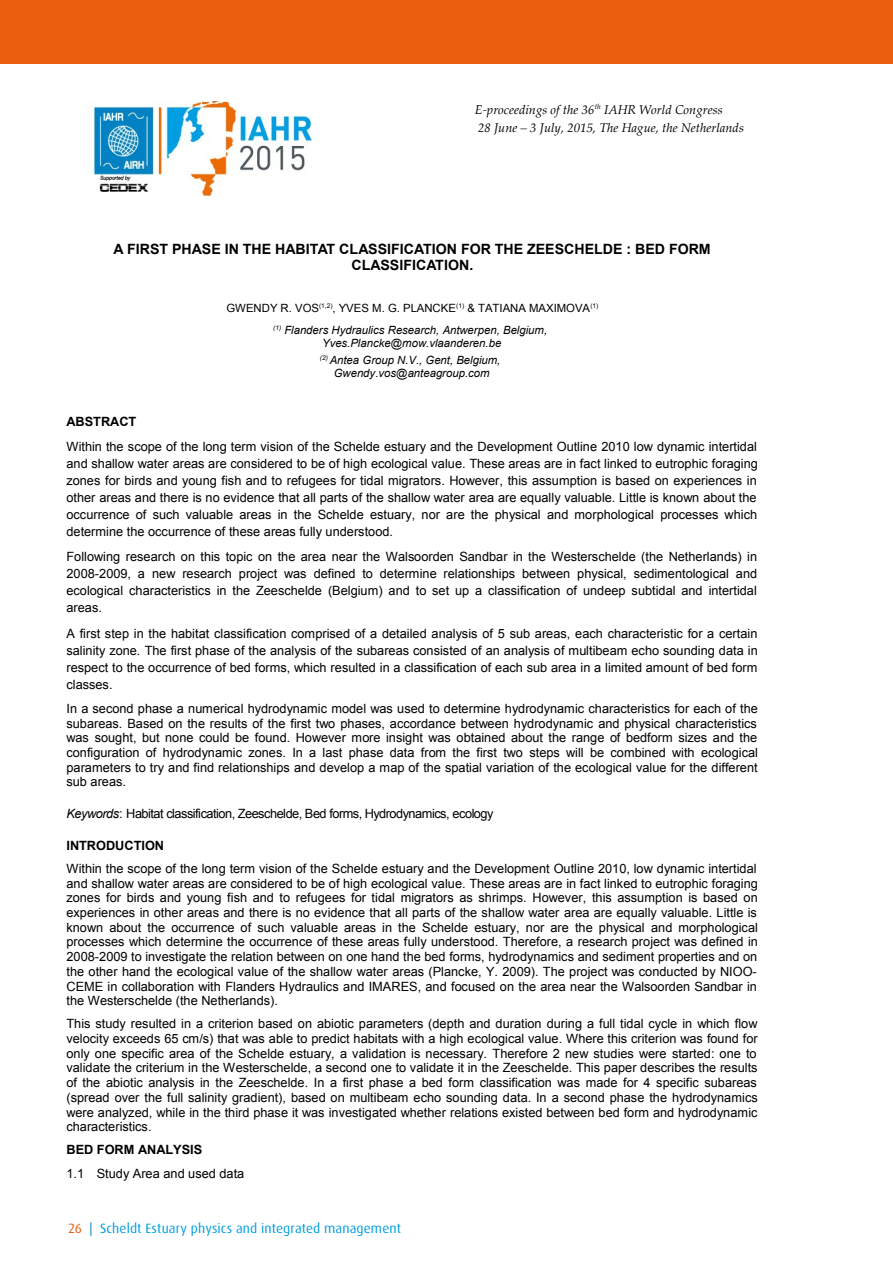
<style>
.page{position:relative;width:893px;height:1263px;background:#fff}
.page>*{position:absolute;margin:0;border:0;box-sizing:border-box;transform-origin:0 0}
.t1{font:700 14.25px/16.4px "Arial";color:#000;text-align:center}
.t2{font:13.5px "Dax";letter-spacing:.01em;color:#009ee0}
.t3{font:12.75px/14.7px "Arial";color:#000;text-align:justify}
.t4{font:italic 12.75px/17.1px "Palatino Linotype";color:#000}
.t5{font:12.75px "Arial";letter-spacing:-.035em;color:#000}
.t6{font:700 12.75px "Arial";color:#000}
.t7{font:italic 11.4px/21.6px "Arial";letter-spacing:-.005em;color:#000;text-align:center}
.s1{font-style:normal}
.s2{font-style:italic}
.s3{color:#ea5d0e}
.s4{color:#008bc0}
</style>
<div class="page">
<img style="left:86px;top:101px;width:226px;height:94px">
<div style="left:0;top:0;width:893px;height:64px;background:#ea5d0e"></div>
<p class="t4" style="left:475px;top:103px;width:271px">E-proceedings of the 36<sup>th</sup> IAHR World Congress<br>28 June – 3 July, 2015, The Hague, the Netherlands</p>
<p class="t1" style="left:114px;top:241px;width:599px">A FIRST PHASE IN THE HABITAT CLASSIFICATION FOR THE ZEESCHELDE : BED FORM<br>CLASSIFICATION.</p>
<p class="t7" style="left:226px;top:299px;width:373px"><span class="s1">GWENDY R. VOS</span><sup>(1,2)</sup><span class="s1">, YVES M. G. PLANCKE</span><sup>(1)</sup> <span class="s1">&amp; TATIANA MAXIMOVA</span><sup>(1) </sup><sup>(1)</sup> Flanders Hydraulics Research, Antwerpen, Belgium,</p>
<p class="t7" style="left:320px;top:335px;width:183px;line-height:17.2px;text-align:left">Yves.Plancke@mow.vlaanderen.be <sup>(2)</sup> Antea Group N.V., Gent, Belgium,</p>
<p class="t7" style="left:334px;top:364px;width:157px">Gwendy.vos@anteagroup.com</p>
<p class="t6" style="left:66px;top:414px;width:71px">ABSTRACT</p>
<p class="t3" style="left:66px;top:439px;width:693px;line-height:17px">Within the scope of the long term vision of the Schelde estuary and the Development Outline 2010 low dynamic intertidal and shallow water areas are considered to be of high ecological value. These areas are in fact linked to eutrophic foraging zones for birds and young fish and to refugees for tidal migrators. However, this assumption is based on experiences in other areas and there is no evidence that all parts of the shallow water area are equally valuable. Little is known about the occurrence of such valuable areas in the Schelde estuary, nor are the physical and morphological processes which determine the occurrence of these areas fully understood.</p>
<p class="t3" style="left:66px;top:549px;width:692px;line-height:17px">Following research on this topic on the area near the Walsoorden Sandbar in the Westerschelde (the Netherlands) in 2008-2009, a new research project was defined to determine relationships between physical, sedimentological and ecological characteristics in the Zeeschelde (Belgium) and to set up a classification of undeep subtidal and intertidal areas.</p>
<p class="t3" style="left:66px;top:626px;width:693px;line-height:17px">A first step in the habitat classification comprised of a detailed analysis of 5 sub areas, each characteristic for a certain salinity zone. The first phase of the analysis of the subareas consisted of an analysis of multibeam echo sounding data in respect to the occurrence of bed forms, which resulted in a classification of each sub area in a limited amount of bed form classes.</p>
<p class="t3" style="left:66px;top:702px;width:693px">In a second phase a numerical hydrodynamic model was used to determine hydrodynamic characteristics for each of the subareas. Based on the results of the first two phases, accordance between hydrodynamic and physical characteristics was sought, but none could be found. However more insight was obtained about the range of bedform sizes and the configuration of hydrodynamic zones. In a last phase data from the first two steps will be combined with ecological parameters to try and find relationships and develop a map of the spatial variation of the ecological value for the different sub areas.</p>
<p class="t5" style="left:66px;top:809px;width:429px"><span class="s2">Keywords</span>: Habitat classification, Zeeschelde, Bed forms, Hydrodynamics, ecology</p>
<p class="t6" style="left:66px;top:838px;width:99px">INTRODUCTION</p>
<p class="t3" style="left:66px;top:862px;width:693px">Within the scope of the long term vision of the Schelde estuary and the Development Outline 2010, low dynamic intertidal and shallow water areas are considered to be of high ecological value. These areas are in fact linked to eutrophic foraging zones for birds and young fish and to refugees for tidal migrators as shrimps. However, this assumption is based on experiences in other areas and there is no evidence that all parts of the shallow water area are equally valuable. Little is known about the occurrence of such valuable areas in the Schelde estuary, nor are the physical and morphological processes which determine the occurrence of these areas fully understood. Therefore, a research project was defined in 2008-2009 to investigate the relation between on one hand the bed forms, hydrodynamics and sediment properties and on the other hand the ecological value of the shallow water areas (Plancke, Y. 2009). The project was conducted by NIOO-CEME in collaboration with Flanders Hydraulics and IMARES, and focused on the area near the Walsoorden Sandbar in the Westerschelde (the Netherlands).</p>
<p class="t3" style="left:66px;top:1018px;width:693px">This study resulted in a criterion based on abiotic parameters (depth and duration during a full tidal cycle in which flow velocity exceeds 65 cm/s) that was able to predict habitats with a high ecological value. Where this criterion was found for only one specific area of the Schelde estuary, a validation is necessary. Therefore 2 new studies were started: one to validate the criterium in the Westerschelde, a second one to validate it in the Zeeschelde. This paper describes the results of the abiotic analysis in the Zeeschelde. In a first phase a bed form classification was made for 4 specific subareas (spread over the full salinity gradient), based on multibeam echo sounding data. In a second phase the hydrodynamics were analyzed, while in the third phase it was investigated whether relations existed between bed form and hydrodynamic characteristics.</p>
<p class="t6" style="left:66px;top:1142px;width:137px">BED FORM ANALYSIS</p>
<p class="t3" style="left:66px;top:1167px;width:179px">1.1 Study Area and used data</p>
<p class="t2" style="left:68px;top:1221px;width:335px"><span class="s3">26</span> <span class="s4">|</span> Scheldt Estuary physics and integrated management</p>
</div>
